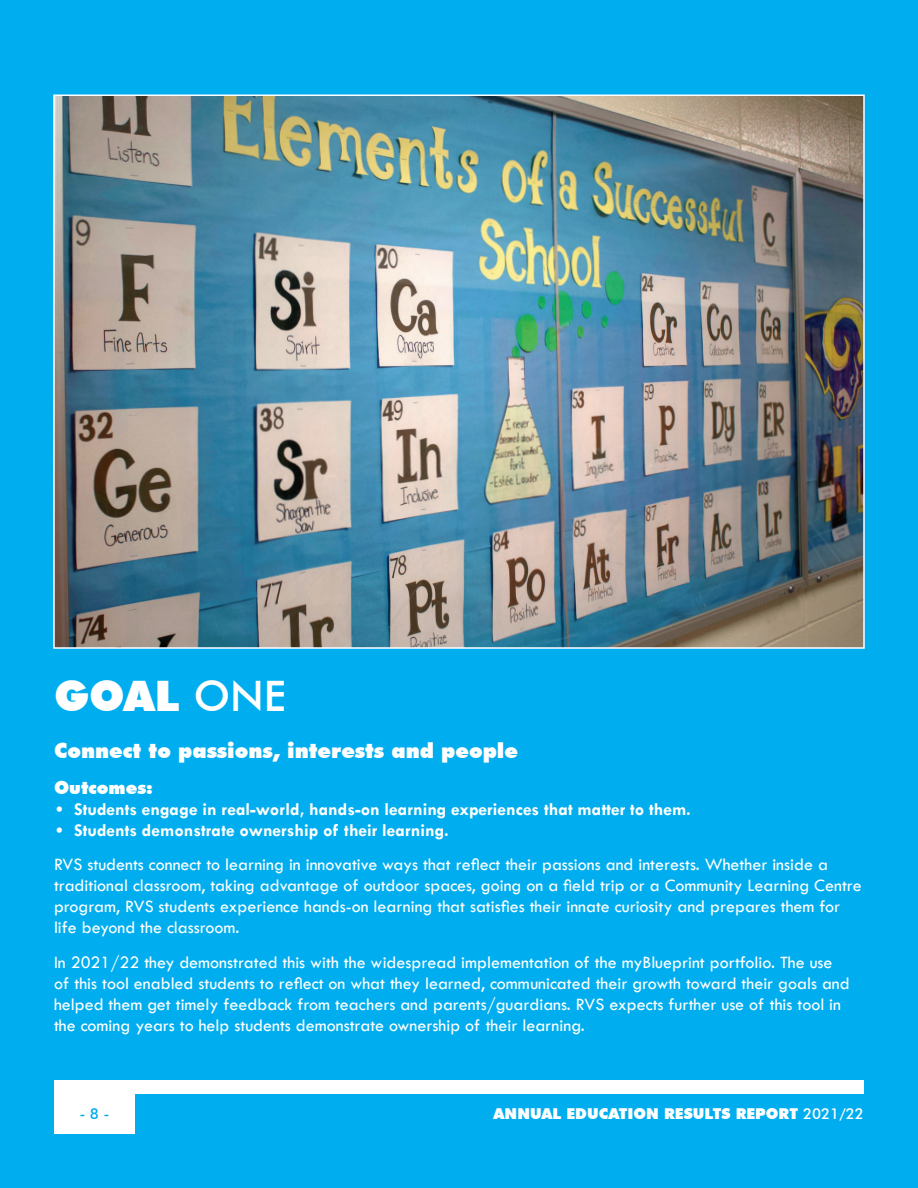
<style>
.page{position:relative;width:918px;height:1188px;background:#00aeef}
.page>*{position:absolute;margin:0;border:0;box-sizing:border-box;transform-origin:0 0}
.t1{font:900 42px "Futura BT";color:#fff}
.t2{font:900 21px "Futura BT";color:#fff}
.t3{font:18px/21px "Tw Cen";color:#fff}
.t4{font:700 18px "Tw Cen";color:#fff}
.t5{font:900 18px "Futura BT";color:#fff}
.t6{font:900 15px "Futura BT";color:#fff}
.t7{font:500 15px "Futura BT";color:#00aeef}
.s1{font-weight:500}
.s2{font-family:"Futura BT";font-weight:900}
.s3{font-weight:700}
</style>
<div class="page">
<img style="left:56px;top:97px;width:806px;height:549px">
<div style="left:54px;top:1080px;width:810px;height:14px;background:#fff"></div>
<div style="left:54px;top:1094px;width:81px;height:40px;background:#fff"></div>
<h1 class="t1" style="left:54px;top:671px;width:234px">GOAL <span class="s1">ONE</span></h1>
<p class="t2" style="left:54px;top:738px;width:466px">Connect to passions, interests and people</p>
<p class="t5" style="left:54px;top:776px;width:100px">Outcomes:</p>
<p class="t4" style="left:54px;top:798px;width:638px"><span class="s2">•</span> Students engage in real-world, hands-on learning experiences that matter to them.</p>
<p class="t3" style="left:54px;top:813px;width:775px;line-height:34.5px"><span class="s2">•</span> <span class="s3">Students demonstrate ownership of their learning.<br></span>RVS students connect to learning in innovative ways that reflect their passions and interests. Whether inside a</p>
<p class="t3" style="left:54px;top:875px;width:809px">traditional classroom, taking advantage of outdoor spaces, going on a field trip or a Community Learning Centre program, RVS students experience hands-on learning that satisfies their innate curiosity and prepares them for life beyond the classroom.</p>
<p class="t3" style="left:54px;top:951px;width:797px">In 2021/22 they demonstrated this with the widespread implementation of the myBlueprint portfolio. The use of this tool enabled students to reflect on what they learned, communicated their growth toward their goals and helped them get timely feedback from teachers and parents/guardians. RVS expects further use of this tool in the coming years to help students demonstrate ownership of their learning.</p>
<p class="t7" style="left:79px;top:1105px;width:32px">- 8 -</p>
<p class="t6" style="left:494px;top:1105px;width:372px">ANNUAL EDUCATION RESULTS REPORT <span class="s1">2021/22</span></p>
</div>
